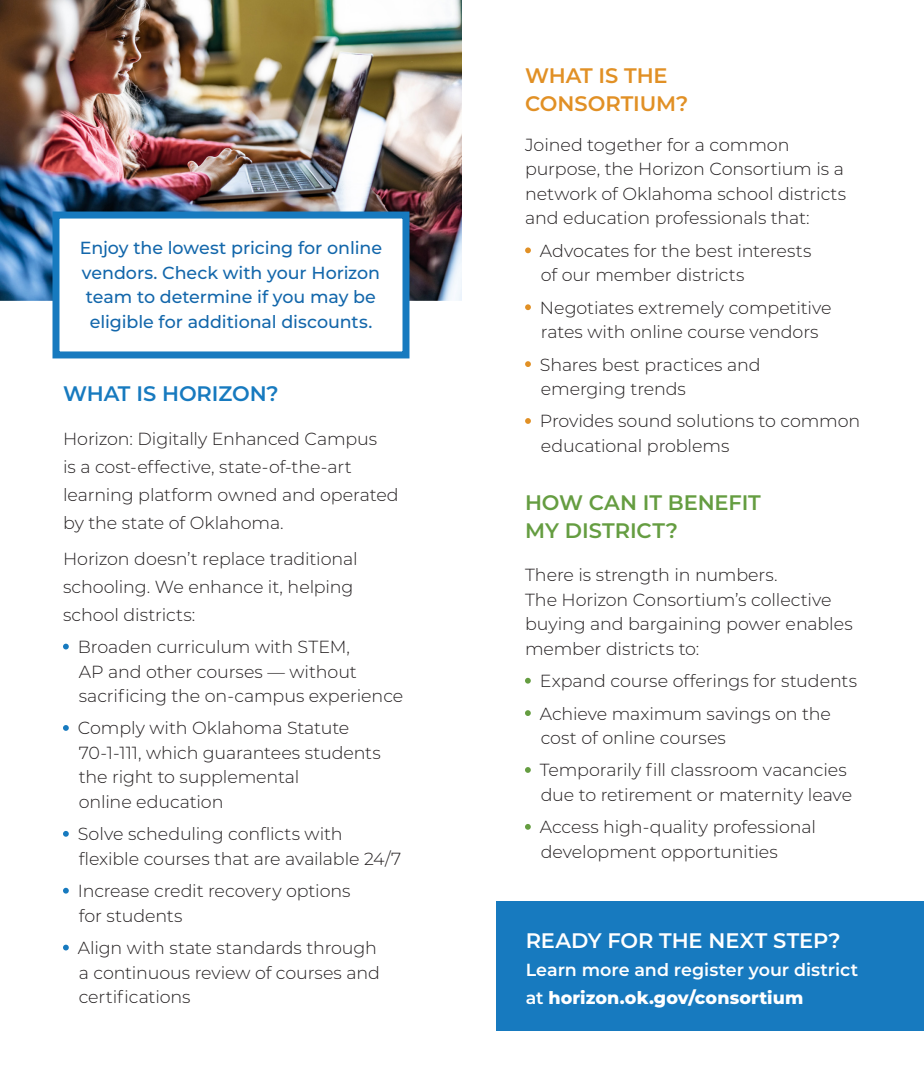
<style>
.page{position:relative;width:924px;height:1071px;background:#fff}
.page>*{position:absolute;margin:0;border:0;box-sizing:border-box;transform-origin:0 0}
.t1{font:600 21px/28px "Montserrat";letter-spacing:-.005em;color:#659d41}
.t2{font:600 21px/28px "Montserrat";letter-spacing:-.005em;color:#e19025}
.t3{font:600 21px "Montserrat";letter-spacing:-.005em;color:#fff}
.t4{font:600 21px "Montserrat";color:#177abf}
.t5{font:300 17.5px/24.5px "Montserrat";letter-spacing:-.005em;color:#231f20}
.t6{font:500 17.5px/24.5px "Montserrat";letter-spacing:-.005em;color:#1367ab;text-align:center}
.t7{font:600 17.5px/28px "Montserrat";color:#fff}
.s1{font-weight:800}
</style>
<div class="page">
<img style="left:0;top:0;width:462px;height:301px">
<svg style="left:525px;top:247px;width:6px;height:6px"></svg>
<svg style="left:525px;top:304px;width:6px;height:6px"></svg>
<svg style="left:525px;top:361px;width:6px;height:6px"></svg>
<svg style="left:525px;top:418px;width:6px;height:6px"></svg>
<svg style="left:525px;top:678px;width:6px;height:6px"></svg>
<svg style="left:525px;top:710px;width:6px;height:6px"></svg>
<svg style="left:525px;top:767px;width:6px;height:6px"></svg>
<svg style="left:525px;top:824px;width:6px;height:6px"></svg>
<div style="left:496px;top:901px;width:428px;height:130px;background:#177abf"></div>
<svg style="left:63px;top:644px;width:6px;height:5px"></svg>
<svg style="left:63px;top:725px;width:6px;height:6px"></svg>
<svg style="left:63px;top:831px;width:6px;height:6px"></svg>
<svg style="left:63px;top:888px;width:6px;height:6px"></svg>
<svg style="left:63px;top:945px;width:6px;height:5px"></svg>
<div style="left:52px;top:212px;width:358px;height:146px;background:#fff;border:7px solid #177abf"></div>
<p class="t6" style="left:80px;top:235px;width:304px">Enjoy the lowest pricing for online vendors. Check with your Horizon team to determine if you may be eligible for additional discounts.</p>
<p class="t4" style="left:63px;top:379px;width:217px">WHAT IS HORIZON?</p>
<p class="t5" style="left:63px;top:424px;width:337px;line-height:28px">Horizon: Digitally Enhanced Campus<br>is a cost-effective, state-of-the-art learning platform owned and operated by the state of Oklahoma.</p>
<p class="t5" style="left:63px;top:544px;width:296px;line-height:28px">Horizon doesn’t replace traditional schooling. We enhance it, helping school districts:</p>
<p class="t5" style="left:78px;top:634px;width:327px">Broaden curriculum with STEM,<br>AP and other courses — without sacrificing the on-campus experience</p>
<p class="t5" style="left:78px;top:715px;width:305px">Comply with Oklahoma Statute<br>70-1-111, which guarantees students the right to supplemental<br>online education</p>
<p class="t5" style="left:78px;top:821px;width:325px">Solve scheduling conflicts with flexible courses that are available 24/7</p>
<p class="t5" style="left:78px;top:878px;width:274px">Increase credit recovery options for students</p>
<p class="t5" style="left:78px;top:935px;width:304px">Align with state standards through a continuous review of courses and certifications</p>
<p class="t2" style="left:525px;top:61px;width:165px">WHAT IS THE<br>CONSORTIUM?</p>
<p class="t5" style="left:525px;top:132px;width:323px">Joined together for a common purpose, the Horizon Consortium is a network of Oklahoma school districts and education professionals that:</p>
<p class="t5" style="left:540px;top:238px;width:273px">Advocates for the best interests of our member districts</p>
<p class="t5" style="left:540px;top:295px;width:293px">Negotiates extremely competitive rates with online course vendors</p>
<p class="t5" style="left:540px;top:352px;width:222px">Shares best practices and emerging trends</p>
<p class="t5" style="left:540px;top:408px;width:322px">Provides sound solutions to common educational problems</p>
<p class="t1" style="left:525px;top:487px;width:237px">HOW CAN IT BENEFIT<br>MY DISTRICT?</p>
<p class="t5" style="left:525px;top:562px;width:329px">There is strength in numbers.<br>The Horizon Consortium’s collective buying and bargaining power enables member districts to:</p>
<p class="t5" style="left:540px;top:668px;width:319px">Expand course offerings for students</p>
<p class="t5" style="left:540px;top:701px;width:293px">Achieve maximum savings on the cost of online courses</p>
<p class="t5" style="left:540px;top:757px;width:314px">Temporarily fill classroom vacancies due to retirement or maternity leave</p>
<p class="t5" style="left:540px;top:814px;width:278px">Access high-quality professional development opportunities</p>
<p class="t3" style="left:526px;top:926px;width:317px">READY FOR THE NEXT STEP?</p>
<p class="t7" style="left:526px;top:955px;width:334px">Learn more and register your district at <span class="s1">horizon.ok.gov/consortium</span></p>
</div>
